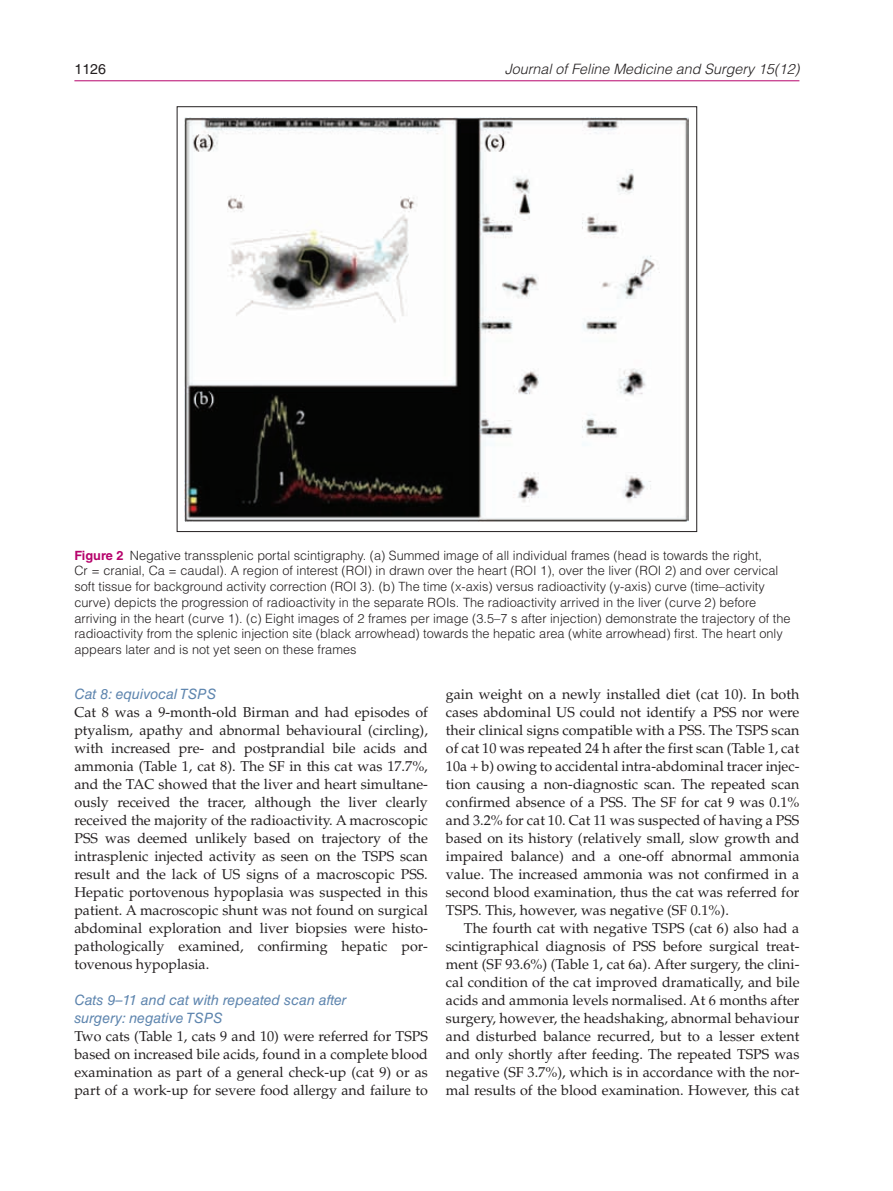
<style>
.page{position:relative;width:893px;height:1191px;background:#fff}
.page>*{position:absolute;margin:0;border:0;box-sizing:border-box;transform-origin:0 0}
.t1{font:14.25px/18px "Palatino LT Std";color:#231f20;text-align:justify}
.t2{font:italic 14.25px/18px "Helvetica LT Std";color:#5e85ae}
.t3{font:italic 300 14.25px "Helvetica LT Std";color:#231f20}
.t4{font:14.25px "Helvetica LT Std";color:#231f20}
.t5{font:300 12.75px/15.8px "Helvetica LT Std";color:#231f20}
.s1{font-weight:700;color:#b6036c}
</style>
<div class="page">
<hr style="left:74px;top:80px;width:725px;height:1px;background:#b6036c">
<img style="left:185px;top:117px;width:504px;height:404px">
<p class="t4" style="left:74px;top:61px;width:33px">1126</p>
<p class="t3" style="left:505px;top:60px;width:296px">Journal of Feline Medicine and Surgery 15(12)</p>
<p class="t5" style="left:74px;top:547px;width:718px"><span class="s1">Figure 2</span> Negative transsplenic portal scintigraphy. (a) Summed image of all individual frames (head is towards the right,<br>Cr = cranial, Ca = caudal). A region of interest (ROI) in drawn over the heart (ROI 1), over the liver (ROI 2) and over cervical soft tissue for background activity correction (ROI 3). (b) The time (x-axis) versus radioactivity (y-axis) curve (time–activity curve) depicts the progression of radioactivity in the separate ROIs. The radioactivity arrived in the liver (curve 2) before arriving in the heart (curve 1). (c) Eight images of 2 frames per image (3.5–7 s after injection) demonstrate the trajectory of the radioactivity from the splenic injection site (black arrowhead) towards the hepatic area (white arrowhead) first. The heart only appears later and is not yet seen on these frames</p>
<p class="t2" style="left:74px;top:684px;width:143px">Cat 8: equivocal TSPS</p>
<p class="t1" style="left:74px;top:703px;width:355px">Cat 8 was a 9-month-old Birman and had episodes of ptyalism, apathy and abnormal behavioural (circling), with increased pre- and postprandial bile acids and ammonia (Table 1, cat 8). The SF in this cat was 17.7%, and the TAC showed that the liver and heart simultane&shy;ously received the tracer, although the liver clearly received the majority of the radioactivity. A macroscopic PSS was deemed unlikely based on trajectory of the intrasplenic injected activity as seen on the TSPS scan result and the lack of US signs of a macroscopic PSS.<br>Hepatic portovenous hypoplasia was suspected in this patient. A macroscopic shunt was not found on surgical abdominal exploration and liver biopsies were histo&shy;pathologically examined, confirming hepatic por&shy;tovenous hypoplasia.</p>
<p class="t2" style="left:74px;top:990px;width:274px">Cats 9–11 and cat with repeated scan after surgery: negative TSPS</p>
<p class="t1" style="left:74px;top:1027px;width:355px">Two cats (Table 1, cats 9 and 10) were referred for TSPS based on increased bile acids, found in a complete blood examination as part of a general check-up (cat 9) or as part of a work-up for severe food allergy and failure to</p>
<p class="t1" style="left:446px;top:685px;width:355px">gain weight on a newly installed diet (cat 10). In both cases abdominal US could not identify a PSS nor were their clinical signs compatible with a PSS. The TSPS scan of cat 10 was repeated 24 h after the first scan (Table 1, cat 10a + b) owing to accidental intra-abdominal tracer injec&shy;tion causing a non-diagnostic scan. The repeated scan confirmed absence of a PSS. The SF for cat 9 was 0.1% and 3.2% for cat 10. Cat 11 was suspected of having a PSS based on its history (relatively small, slow growth and impaired balance) and a one-off abnormal ammonia value. The increased ammonia was not confirmed in a second blood examination, thus the cat was referred for TSPS. This, however, was negative (SF 0.1%).</p>
<p class="t1" style="left:446px;top:919px;width:355px;text-indent:18px">The fourth cat with negative TSPS (cat 6) also had a scintigraphical diagnosis of PSS before surgical treat&shy;ment (SF 93.6%) (Table 1, cat 6a). After surgery, the clini&shy;cal condition of the cat improved dramatically, and bile acids and ammonia levels normalised. At 6 months after surgery, however, the headshaking, abnormal behaviour and disturbed balance recurred, but to a lesser extent and only shortly after feeding. The repeated TSPS was negative (SF 3.7%), which is in accordance with the nor&shy;mal results of the blood examination. However, this cat</p>
</div>
